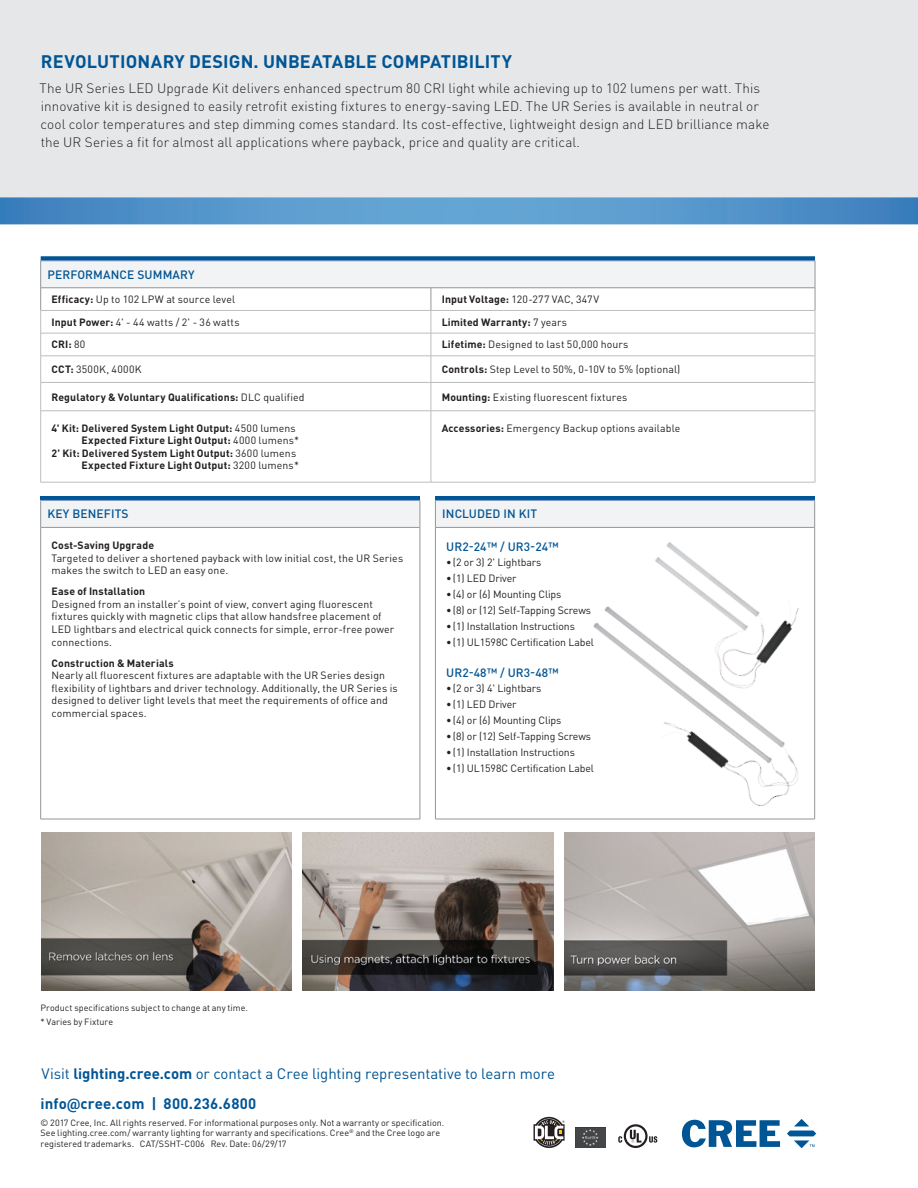
<style>
.page{position:relative;width:918px;height:1188px;background:#fff}
.page>*{position:absolute;margin:0;border:0;box-sizing:border-box;transform-origin:0 0}
.BP-Headline{font:700 18px "DINOT";letter-spacing:.01em;color:#005595}
.BP-Cree_IS_LED_Light{font:15px "DINOT";letter-spacing:-.005em;color:#005595}
.BC-Contact{font:700 15px "DINOT";letter-spacing:.015em;color:#005595}
.BP-Body{font:300 13.5px/18px "DINOT";letter-spacing:.005em;color:#231f20}
.BP-Table_-_header{font:500 12px "DINOT";letter-spacing:.01em;color:#005595}
.BP-Table_-_Perf_Summ{font:10.5px/12.6px "DINOT";letter-spacing:.01em;color:#231f20}
.BP-Table_-_Perf_Summ-2{font:700 10.5px "DINOT";letter-spacing:.015em;color:#231f20}
.BP-Table_-_Perf_Summ-3{font:10.5px "DINOT";letter-spacing:-.01em;color:#231f20}
.BP-Table_-_Perf_Summ-4{font:10.5px "DINOT";letter-spacing:.03em;color:#231f20}
.BC-copyright{font:9px/10.5px "DINOT";letter-spacing:.005em;color:#231f20}
.s1{font-weight:700}
.s2{font-weight:400}
.s3{font-family:"Roboto"}
</style>
<div class="page">
<div style="left:0;top:0;width:918px;height:211px;background:#e6e7e9"></div>
<svg style="left:0;top:197px;width:918px;height:27px;background:#5697cb"></svg>
<svg style="left:682px;top:1120px;width:98px;height:27px"></svg>
<svg style="left:787px;top:1119px;width:29px;height:29px"></svg>
<hr style="left:41px;top:411px;width:390px;height:1px;background:#bcbdc0">
<hr style="left:431px;top:411px;width:384px;height:1px;background:#bcbdc0">
<svg style="left:40px;top:256px;width:776px;height:155px"></svg>
<hr style="left:40px;top:411px;width:1px;height:71px;background:#bcbdc0">
<hr style="left:431px;top:411px;width:1px;height:71px;background:#bcbdc0">
<hr style="left:815px;top:411px;width:1px;height:71px;background:#bcbdc0">
<hr style="left:40px;top:482px;width:391px;height:1px;background:#bcbdc0">
<hr style="left:431px;top:482px;width:384px;height:1px;background:#bcbdc0">
<img style="left:41px;top:833px;width:251px;height:157px">
<img style="left:303px;top:833px;width:250px;height:157px">
<img style="left:564px;top:833px;width:250px;height:157px">
<hr style="left:41px;top:496px;width:379px;height:4px;background:#005595">
<div style="left:41px;top:500px;width:379px;height:27px;background:#f2f3f4"></div>
<svg style="left:40px;top:501px;width:1px;height:26px"></svg>
<svg style="left:420px;top:501px;width:1px;height:26px"></svg>
<hr style="left:40px;top:500px;width:380px;height:1px;background:#7393c1">
<hr style="left:41px;top:527px;width:379px;height:1px;background:#939598">
<hr style="left:40px;top:527px;width:1px;height:292px;background:#939598">
<hr style="left:420px;top:527px;width:1px;height:292px;background:#939598">
<hr style="left:40px;top:819px;width:380px;height:1px;background:#939598">
<hr style="left:435px;top:496px;width:380px;height:4px;background:#005595">
<div style="left:435px;top:500px;width:380px;height:27px;background:#f2f3f4"></div>
<svg style="left:435px;top:501px;width:1px;height:26px"></svg>
<svg style="left:814px;top:501px;width:1px;height:26px"></svg>
<hr style="left:435px;top:500px;width:380px;height:1px;background:#7393c1">
<hr style="left:436px;top:527px;width:378px;height:1px;background:#939598">
<hr style="left:435px;top:527px;width:1px;height:292px;background:#939598">
<hr style="left:814px;top:527px;width:1px;height:292px;background:#939598">
<hr style="left:435px;top:819px;width:380px;height:1px;background:#939598">
<img style="left:655px;top:542px;width:63px;height:38px">
<img style="left:547px;top:580px;width:269px;height:240px">
<img style="left:576px;top:1128px;width:30px;height:20px">
<svg style="left:534px;top:1117px;width:31px;height:31px"></svg>
<svg style="left:649px;top:1136px;width:8px;height:7px"></svg>
<svg style="left:624px;top:1124px;width:24px;height:24px"></svg>
<svg style="left:626px;top:1126px;width:19px;height:20px"></svg>
<svg style="left:630px;top:1130px;width:12px;height:13px"></svg>
<svg style="left:618px;top:1136px;width:4px;height:7px"></svg>
<p class="BP-Headline" style="left:41px;top:49px;width:473px">REVOLUTIONARY DESIGN. UNBEATABLE COMPATIBILITY</p>
<p class="BP-Body" style="left:39px;top:79px;width:731px">The UR Series LED Upgrade Kit delivers enhanced spectrum 80 CRI light while achieving up to 102 lumens per watt. This innovative kit is designed to easily retrofit existing fixtures to energy-saving LED. The UR Series is available in neutral or cool color temperatures and step dimming comes standard. Its cost-effective, lightweight design and LED brilliance make the UR Series a fit for almost all applications where payback, price and quality are critical.</p>
<p class="BP-Table_-_header" style="left:47px;top:267px;width:149px">PERFORMANCE SUMMARY</p>
<p class="BP-Table_-_Perf_Summ" style="left:51px;top:293px;width:185px"><span class="s1">Efficacy:</span> Up to 102 LPW at source level</p>
<p class="BP-Table_-_Perf_Summ" style="left:442px;top:293px;width:159px"><span class="s1">Input Voltage:</span> 120-277 VAC, 347V</p>
<p class="BP-Table_-_Perf_Summ-4" style="left:51px;top:315px;width:190px"><span class="s1">Input Power:</span> 4' - 44 watts / 2' - 36 watts</p>
<p class="BP-Table_-_Perf_Summ-2" style="left:442px;top:315px;width:127px">Limited Warranty: <span class="s2">7 years</span></p>
<p class="BP-Table_-_Perf_Summ-2" style="left:51px;top:338px;width:35px">CRI: <span class="s2">80</span></p>
<p class="BP-Table_-_Perf_Summ" style="left:442px;top:338px;width:188px"><span class="s1">Lifetime:</span> Designed to last 50,000 hours</p>
<p class="BP-Table_-_Perf_Summ-4" style="left:51px;top:363px;width:92px"><span class="s1">CCT:</span> 3500K, 4000K</p>
<p class="BP-Table_-_Perf_Summ" style="left:442px;top:363px;width:240px"><span class="s1">Controls:</span> Step Level to 50%, 0-10V to 5% (optional)</p>
<p class="BP-Table_-_Perf_Summ-2" style="left:51px;top:390px;width:255px">Regulatory &amp; Voluntary Qualifications: <span class="s2">DLC qualified</span></p>
<p class="BP-Table_-_Perf_Summ" style="left:442px;top:390px;width:187px"><span class="s1">Mounting:</span> Existing fluorescent fixtures</p>
<p class="BP-Table_-_Perf_Summ-2" style="left:51px;top:421px;width:246px">4' Kit: Delivered System Light Output: <span class="s2">4500 lumens</span></p>
<p class="BP-Table_-_Perf_Summ-2" style="left:82px;top:434px;width:219px">Expected Fixture Light Output: <span class="s2">4000 lumens*</span></p>
<p class="BP-Table_-_Perf_Summ-2" style="left:51px;top:446px;width:246px">2' Kit: Delivered System Light Output: <span class="s2">3600 lumens</span></p>
<p class="BP-Table_-_Perf_Summ-2" style="left:82px;top:459px;width:219px">Expected Fixture Light Output: <span class="s2">3200 lumens*</span></p>
<p class="BP-Table_-_Perf_Summ" style="left:442px;top:422px;width:240px"><span class="s1">Accessories:</span> Emergency Backup options available</p>
<p class="BP-Table_-_header" style="left:47px;top:506px;width:83px">KEY BENEFITS</p>
<p class="BP-Table_-_Perf_Summ-2" style="left:51px;top:538px;width:104px">Cost-Saving Upgrade</p>
<p class="BP-Table_-_Perf_Summ" style="left:51px;top:551px;width:353px">Targeted to deliver a shortened payback with low initial cost, the UR Series makes the switch to LED an easy one.</p>
<p class="BP-Table_-_Perf_Summ-2" style="left:51px;top:584px;width:95px">Ease of Installation</p>
<p class="BP-Table_-_Perf_Summ" style="left:51px;top:597px;width:344px">Designed from an installer’s point of view, convert aging fluorescent fixtures quickly with magnetic clips that allow handsfree placement of LED lightbars and electrical quick connects for simple, error-free power connections.</p>
<p class="BP-Table_-_Perf_Summ-2" style="left:51px;top:656px;width:124px">Construction &amp; Materials</p>
<p class="BP-Table_-_Perf_Summ" style="left:51px;top:669px;width:348px">Nearly all fluorescent fixtures are adaptable with the UR Series design flexibility of lightbars and driver technology. Additionally, the UR Series is designed to deliver light levels that meet the requirements of office and commercial spaces.</p>
<p class="BP-Table_-_header" style="left:442px;top:506px;width:96px">INCLUDED IN KIT</p>
<p class="BP-Table_-_header" style="left:446px;top:539px;width:114px">UR2-24™ / UR3-24™</p>
<p class="BP-Table_-_Perf_Summ-3" style="left:446px;top:555px;width:96px">•(2 or 3) 2' Lightbars</p>
<p class="BP-Table_-_Perf_Summ-3" style="left:446px;top:571px;width:72px">•(1) LED Driver</p>
<p class="BP-Table_-_Perf_Summ-3" style="left:446px;top:587px;width:117px">•(4) or (6) Mounting Clips</p>
<p class="BP-Table_-_Perf_Summ-3" style="left:446px;top:603px;width:146px">•(8) or (12) Self-Tapping Screws</p>
<p class="BP-Table_-_Perf_Summ-3" style="left:446px;top:619px;width:130px">•(1) Installation Instructions</p>
<p class="BP-Table_-_Perf_Summ-3" style="left:446px;top:636px;width:149px">•(1) UL1598C Certification Label</p>
<p class="BP-Table_-_header" style="left:446px;top:665px;width:114px">UR2-48™ / UR3-48™</p>
<p class="BP-Table_-_Perf_Summ-3" style="left:446px;top:682px;width:96px">•(2 or 3) 4' Lightbars</p>
<p class="BP-Table_-_Perf_Summ-3" style="left:446px;top:698px;width:72px">•(1) LED Driver</p>
<p class="BP-Table_-_Perf_Summ-3" style="left:446px;top:714px;width:117px">•(4) or (6) Mounting Clips</p>
<p class="BP-Table_-_Perf_Summ-3" style="left:446px;top:730px;width:146px">•(8) or (12) Self-Tapping Screws</p>
<p class="BP-Table_-_Perf_Summ-3" style="left:446px;top:746px;width:130px">•(1) Installation Instructions</p>
<p class="BP-Table_-_Perf_Summ-3" style="left:446px;top:762px;width:149px">•(1) UL1598C Certification Label</p>
<p class="BC-copyright" style="left:40px;top:1001px;width:209px;line-height:13.5px">Product specifications subject to change at any time. * Varies by Fixture</p>
<p class="BP-Cree_IS_LED_Light" style="left:42px;top:1065px;width:515px">Visit <span class="s1">lighting.cree.com</span> or contact a Cree lighting representative to learn more</p>
<p class="BC-Contact" style="left:40px;top:1094px;width:217px">info<span class="s3">@</span>cree.com | 800.236.6800</p>
<p class="BC-copyright" style="left:40px;top:1117px;width:405px">© 2017 Cree, Inc. All rights reserved. For informational purposes only. Not a warranty or specification.<br>See lighting.cree.com/ warranty lighting for warranty and specifications. Cree<sup>®</sup> and the Cree logo are registered trademarks. CAT/SSHT-C006 Rev. Date: 06/29/17</p>
</div>
